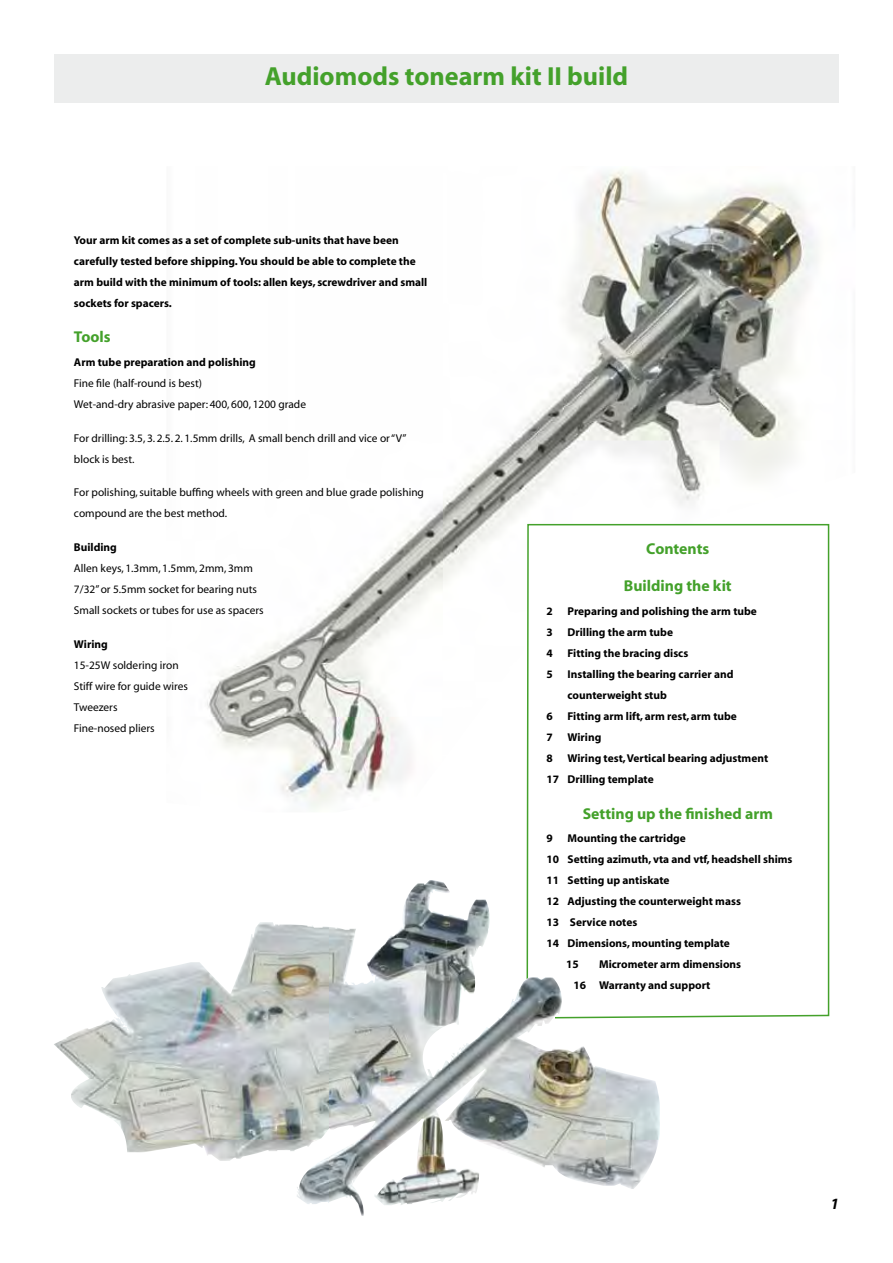
<style>
.page{position:relative;width:893px;height:1263px;background:#fff}
.page>*{position:absolute;margin:0;border:0;box-sizing:border-box;transform-origin:0 0}
.t1{font:700 26.25px "Myriad";color:#44a12b}
.t2{font:700 15.75px "Myriad";color:#44a12b}
.t3{font:italic 700 15.75px "Myriad";color:#000}
.t4{font:700 11.4px/21px "Myriad";color:#000}
.t5{font:11.4px/21px "Myriad";color:#000}
</style>
<div class="page">
<div style="left:54px;top:54px;width:785px;height:48px;background:#eceded"></div>
<img style="left:207px;top:170px;width:610px;height:639px">
<svg style="left:526px;top:523px;width:304px;height:495px"></svg>
<img style="left:54px;top:880px;width:606px;height:336px">
<h1 class="t1" style="left:265px;top:62px;width:365px">Audiomods tonearm kit II build</h1>
<p class="t4" style="left:74px;top:230px;width:355px">Your arm kit comes as a set of complete sub-units that have been carefully tested before shipping. You should be able to complete the arm build with the minimum of tools: allen keys, screwdriver and small sockets for spacers.</p>
<h2 class="t2" style="left:74px;top:329px;width:38px">Tools</h2>
<p class="t4" style="left:74px;top:352px;width:183px">Arm tube preparation and polishing</p>
<p class="t5" style="left:74px;top:373px;width:234px">Fine file (half-round is best)<br>Wet-and-dry abrasive paper: 400, 600, 1200 grade</p>
<p class="t5" style="left:74px;top:428px;width:334px">For drilling: 3.5, 3. 2.5. 2. 1.5mm drills, A small bench drill and vice or “V” block is best.</p>
<p class="t5" style="left:74px;top:483px;width:351px">For polishing, suitable buffing wheels with green and blue grade polishing compound are the best method.</p>
<p class="t4" style="left:74px;top:537px;width:44px">Building</p>
<p class="t5" style="left:74px;top:558px;width:191px">Allen keys, 1.3mm, 1.5mm, 2mm, 3mm<br>7/32” or 5.5mm socket for bearing nuts<br>Small sockets or tubes for use as spacers</p>
<p class="t4" style="left:74px;top:634px;width:35px">Wiring</p>
<p class="t5" style="left:74px;top:655px;width:116px">15-25W soldering iron<br>Stiff wire for guide wires<br>Tweezers<br>Fine-nosed pliers</p>
<h2 class="t2" style="left:646px;top:540px;width:64px">Contents</h2>
<h2 class="t2" style="left:624px;top:578px;width:109px">Building the kit</h2>
<p class="t4" style="left:547px;top:601px;width:8px">2</p>
<p class="t4" style="left:567px;top:601px;width:191px">Preparing and polishing the arm tube</p>
<p class="t4" style="left:547px;top:622px;width:8px">3</p>
<p class="t4" style="left:567px;top:622px;width:107px">Drilling the arm tube</p>
<p class="t4" style="left:547px;top:643px;width:8px">4</p>
<p class="t4" style="left:567px;top:643px;width:122px">Fitting the bracing discs</p>
<p class="t4" style="left:547px;top:664px;width:8px">5</p>
<p class="t4" style="left:567px;top:664px;width:167px">Installing the bearing carrier and counterweight stub</p>
<p class="t4" style="left:547px;top:706px;width:8px">6</p>
<p class="t4" style="left:567px;top:706px;width:171px">Fitting arm lift, arm rest, arm tube</p>
<p class="t4" style="left:547px;top:727px;width:8px">7</p>
<p class="t4" style="left:567px;top:727px;width:35px">Wiring</p>
<p class="t4" style="left:547px;top:748px;width:8px">8</p>
<p class="t4" style="left:547px;top:748px;width:223px;text-indent:21px">Wiring test, Vertical bearing adjustment<br>17 Drilling template</p>
<h2 class="t2" style="left:583px;top:805px;width:192px">Setting up the finished arm</h2>
<p class="t4" style="left:547px;top:828px;width:8px">9</p>
<p class="t4" style="left:567px;top:828px;width:120px">Mounting the cartridge</p>
<p class="t4" style="left:547px;top:849px;width:247px">10 Setting azimuth, vta and vtf, headshell shims</p>
<p class="t4" style="left:547px;top:870px;width:125px">11 Setting up antiskate</p>
<p class="t4" style="left:547px;top:891px;width:196px">12 Adjusting the counterweight mass</p>
<p class="t4" style="left:547px;top:912px;width:92px">13 Service notes</p>
<p class="t4" style="left:547px;top:933px;width:185px">14 Dimensions, mounting template</p>
<p class="t4" style="left:566px;top:954px;width:14px">15</p>
<p class="t4" style="left:574px;top:954px;width:169px;text-indent:25px">Micrometer arm dimensions<br>16 Warranty and support</p>
<h2 class="t3" style="left:830px;top:1195px;width:10px">1</h2>
</div>
